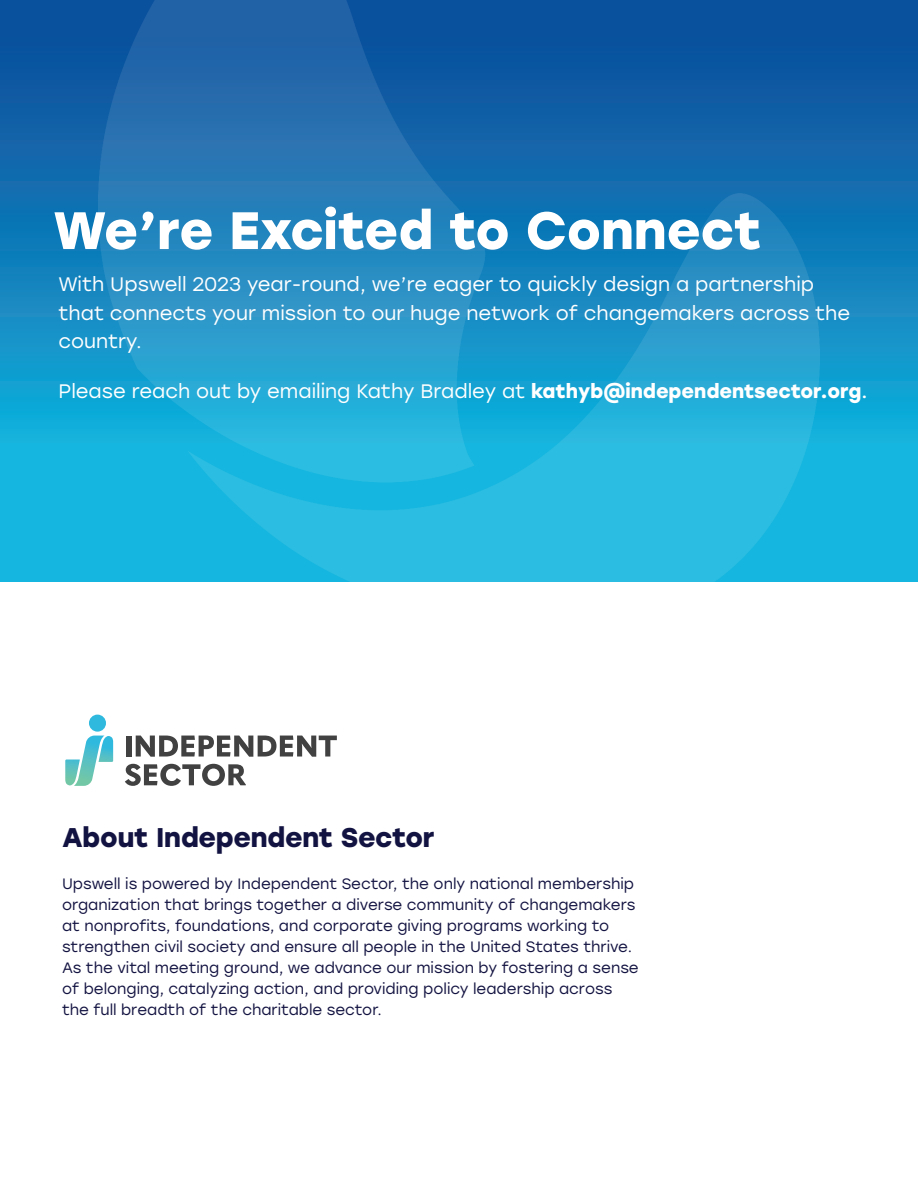
<style>
.page{position:relative;width:918px;height:1188px;background:#fff}
.page>*{position:absolute;margin:0;border:0;box-sizing:border-box;transform-origin:0 0}
.t1{font:700 52.5px "Stolzl";color:#fff}
.t2{font:700 27px "Stolzl";letter-spacing:-.01em;color:#131342}
.t3{font:19.5px/28.5px "Stolzl";color:#fff}
.t4{font:15px/21px "Stolzl";color:#131342}
.s1{font-weight:700}
.s2{font-style:inherit}
</style>
<div class="page">
<div style="left:0;top:0;width:918px;height:581px;background:linear-gradient(to bottom,#0c4897,#16c7ea)"></div>
<img style="left:99px;top:0;width:721px;height:582px">
<div style="left:126px;top:736px;width:5px;height:21px;background:#424142"></div>
<svg style="left:136px;top:736px;width:201px;height:21px"></svg>
<svg style="left:125px;top:764px;width:121px;height:22px"></svg>
<div style="left:89px;top:715px;width:17px;height:17px;background:#2fb9de;border-radius:50%"></div>
<svg style="left:65px;top:736px;width:48px;height:50px"></svg>
<h1 class="t1" style="left:53px;top:193px;width:710px">We’re Excited to Connect</h1>
<h3 class="t3" style="left:59px;top:269px;width:793px">With Upswell 2023 year-round, we’re eager to quickly design a partnership that connects your mission to our huge network of changemakers across the country.</h3>
<h3 class="t3" style="left:59px;top:376px;width:810px">Please reach out by emailing Kathy Bradley at <span class="s1">kathyb@independentsector.org</span><span class="s2">.</span></h3>
<h2 class="t2" style="left:62px;top:818px;width:374px">About Independent Sector</h2>
<p class="t4" style="left:62px;top:872px;width:578px">Upswell is powered by Independent Sector, the only national membership organization that brings together a diverse community of changemakers at nonprofits, foundations, and corporate giving programs working to strengthen civil society and ensure all people in the United States thrive.<br>As the vital meeting ground, we advance our mission by fostering a sense of belonging, catalyzing action, and providing policy leadership across the full breadth of the charitable sector.</p>
</div>
